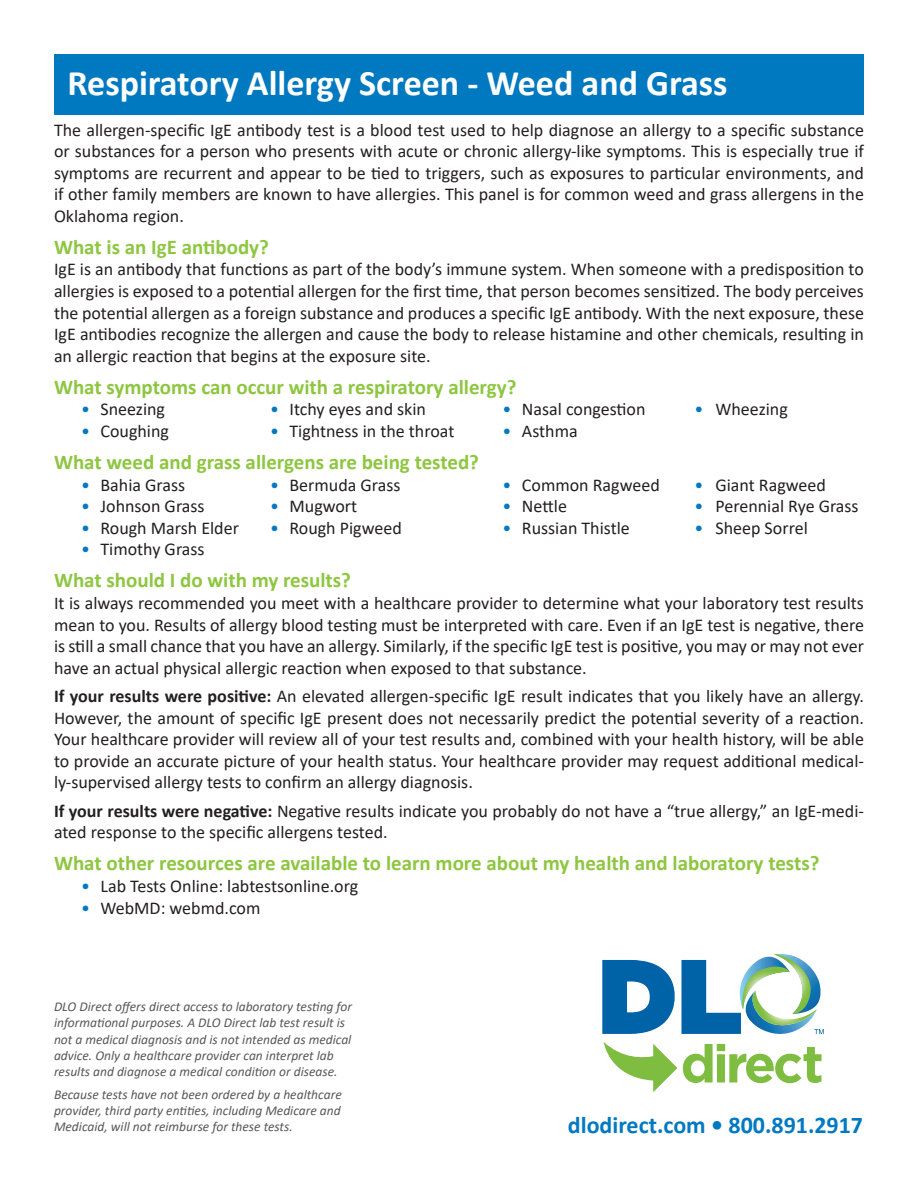
<style>
.page{position:relative;width:918px;height:1188px;background:#fff}
.page>*{position:absolute;margin:0;border:0;box-sizing:border-box;transform-origin:0 0}
.t1{font:700 36px "Calibri";color:#fff}
.t2{font:700 24px "Calibri";color:#0079c1}
.t3{font:700 21px "Calibri";color:#8dc63f}
.t4{font:18px/21.6px "Calibri";color:#231f20;text-align:justify}
.t5{font:italic 13.5px/16.2px "Calibri";color:#57585a}
.s1{color:#0079c1}
.s2{font-weight:700}
</style>
<div class="page">
<div style="left:54px;top:54px;width:810px;height:60px;background:#0079c1"></div>
<svg style="left:602px;top:954px;width:222px;height:138px"></svg>
<p class="t1" style="left:68px;top:58px;width:662px">Respiratory Allergy Screen - Weed and Grass</p>
<p class="t4" style="left:54px;top:118px;width:812px">The allergen-specific IgE antibody test is a blood test used to help diagnose an allergy to a specific substance or substances for a person who presents with acute or chronic allergy-like symptoms. This is especially true if symptoms are recurrent and appear to be tied to triggers, such as exposures to particular environments, and if other family members are known to have allergies. This panel is for common weed and grass allergens in the Oklahoma region.</p>
<p class="t3" style="left:54px;top:232px;width:216px">What is an IgE antibody?</p>
<p class="t4" style="left:54px;top:258px;width:812px">IgE is an antibody that functions as part of the body’s immune system. When someone with a predisposition to allergies is exposed to a potential allergen for the first time, that person becomes sensitized. The body perceives the potential allergen as a foreign substance and produces a specific IgE antibody. With the next exposure, these IgE antibodies recognize the allergen and cause the body to release histamine and other chemicals, resulting in an allergic reaction that begins at the exposure site.</p>
<p class="t3" style="left:54px;top:372px;width:464px">What symptoms can occur with a respiratory allergy?</p>
<p class="t4" style="left:81px;top:398px;width:86px"><span class="s1">•</span> Sneezing</p>
<p class="t4" style="left:270px;top:398px;width:158px"><span class="s1">•</span> Itchy eyes and skin</p>
<p class="t4" style="left:502px;top:398px;width:145px"><span class="s1">•</span> Nasal congestion</p>
<p class="t4" style="left:694px;top:398px;width:95px"><span class="s1">•</span> Wheezing</p>
<p class="t4" style="left:81px;top:420px;width:90px"><span class="s1">•</span> Coughing</p>
<p class="t4" style="left:270px;top:420px;width:186px"><span class="s1">•</span> Tightness in the throat</p>
<p class="t4" style="left:502px;top:420px;width:77px"><span class="s1">•</span> Asthma</p>
<p class="t3" style="left:54px;top:447px;width:427px">What weed and grass allergens are being tested?</p>
<p class="t4" style="left:81px;top:473px;width:106px"><span class="s1">•</span> Bahia Grass</p>
<p class="t4" style="left:270px;top:473px;width:132px"><span class="s1">•</span> Bermuda Grass</p>
<p class="t4" style="left:502px;top:473px;width:159px"><span class="s1">•</span> Common Ragweed</p>
<p class="t4" style="left:694px;top:473px;width:133px"><span class="s1">•</span> Giant Ragweed</p>
<p class="t4" style="left:81px;top:495px;width:125px"><span class="s1">•</span> Johnson Grass</p>
<p class="t4" style="left:270px;top:495px;width:89px"><span class="s1">•</span> Mugwort</p>
<p class="t4" style="left:502px;top:495px;width:66px"><span class="s1">•</span> Nettle</p>
<p class="t4" style="left:694px;top:495px;width:166px"><span class="s1">•</span> Perennial Rye Grass</p>
<p class="t4" style="left:81px;top:517px;width:159px"><span class="s1">•</span> Rough Marsh Elder</p>
<p class="t4" style="left:270px;top:517px;width:133px"><span class="s1">•</span> Rough Pigweed</p>
<p class="t4" style="left:502px;top:517px;width:129px"><span class="s1">•</span> Russian Thistle</p>
<p class="t4" style="left:694px;top:517px;width:115px"><span class="s1">•</span> Sheep Sorrel</p>
<p class="t4" style="left:81px;top:538px;width:125px"><span class="s1">•</span> Timothy Grass</p>
<p class="t3" style="left:54px;top:566px;width:299px">What should I do with my results?</p>
<p class="t4" style="left:54px;top:592px;width:812px">It is always recommended you meet with a healthcare provider to determine what your laboratory test results mean to you. Results of allergy blood testing must be interpreted with care. Even if an IgE test is negative, there is still a small chance that you have an allergy. Similarly, if the specific IgE test is positive, you may or may not ever have an actual physical allergic reaction when exposed to that substance.</p>
<p class="t4" style="left:54px;top:685px;width:811px"><span class="s2">If your results were positive:</span> An elevated allergen-specific IgE result indicates that you likely have an allergy.<br>However, the amount of specific IgE present does not necessarily predict the potential severity of a reaction.<br>Your healthcare provider will review all of your test results and, combined with your health history, will be able to provide an accurate picture of your health status. Your healthcare provider may request additional medical&shy;ly-supervised allergy tests to confirm an allergy diagnosis.</p>
<p class="t4" style="left:54px;top:800px;width:811px"><span class="s2">If your results were negative:</span> Negative results indicate you probably do not have a “true allergy,” an IgE-medi&shy;ated response to the specific allergens tested.</p>
<p class="t3" style="left:54px;top:849px;width:767px">What other resources are available to learn more about my health and laboratory tests?</p>
<p class="t4" style="left:81px;top:875px;width:279px"><span class="s1">•</span> Lab Tests Online: labtestsonline.org</p>
<p class="t4" style="left:81px;top:896px;width:181px"><span class="s1">•</span> WebMD: webmd.com</p>
<p class="t5" style="left:54px;top:998px;width:300px">DLO Direct offers direct access to laboratory testing for informational purposes. A DLO Direct lab test result is not a medical diagnosis and is not intended as medical advice. Only a healthcare provider can interpret lab results and diagnose a medical condition or disease.</p>
<p class="t5" style="left:54px;top:1086px;width:289px;text-align:justify">Because tests have not been ordered by a healthcare provider, third party entities, including Medicare and Medicaid, will not reimburse for these tests.</p>
<p class="t2" style="left:568px;top:1108px;width:297px">dlodirect.com • 800.891.2917</p>
</div>
